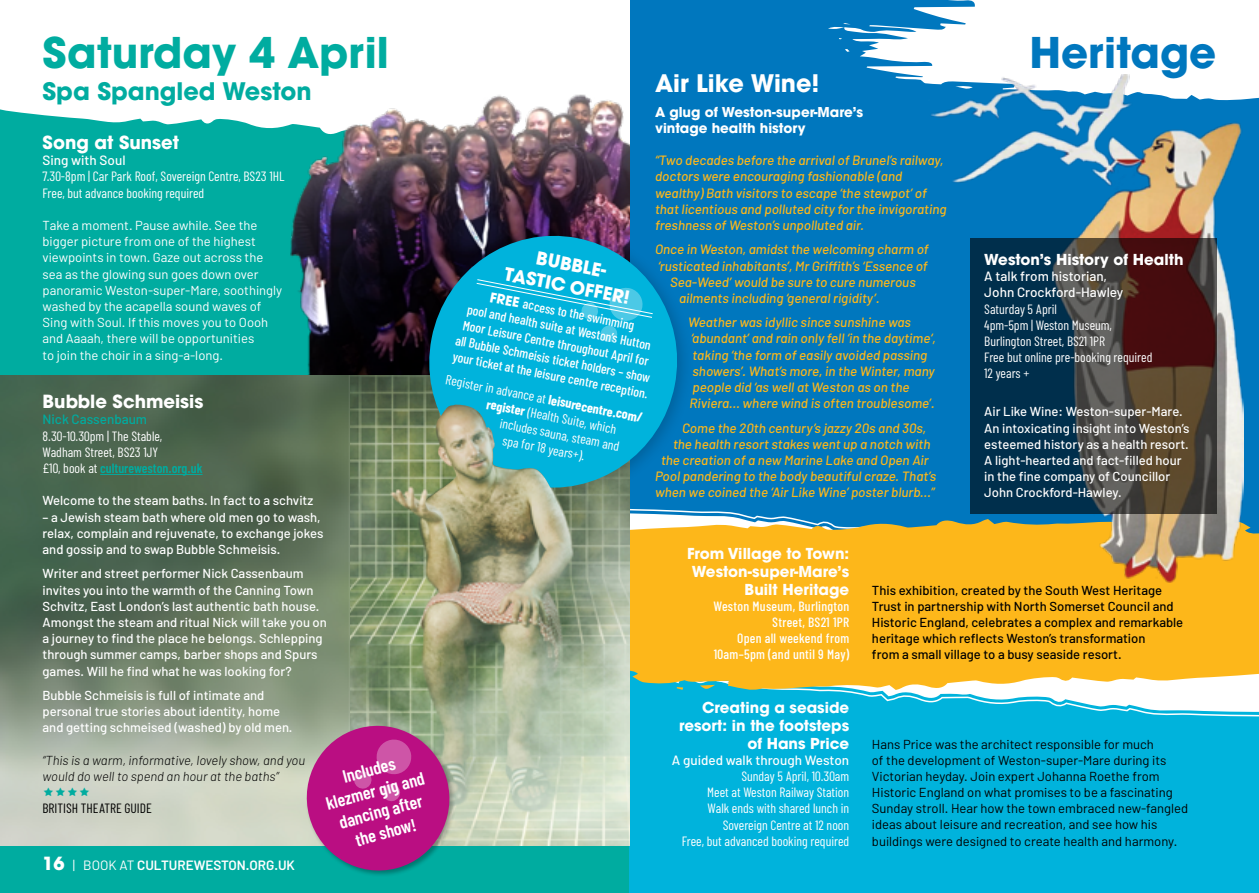
<style>
.page{position:relative;width:1259px;height:893px;background:#fff}
.page>*{position:absolute;margin:0;border:0;box-sizing:border-box;transform-origin:0 0}
.t1{font:700 42px "ITC Avant Garde Std";color:#00aca0}
.t2{font:700 42px "ITC Avant Garde Std";color:#0077be}
.t3{font:700 24px "ITC Avant Garde Std";color:#00aca0}
.t4{font:700 24px "ITC Avant Garde Std";color:#fff}
.t5{font:700 18px/21.6px "ITC Avant Garde Std";color:#fff;text-align:center}
.t6{font:600 18px/21.6px "Barlow Condensed";color:#fff;text-align:center}
.t7{font:700 15px/18px "ITC Avant Garde Std";color:#fff;text-align:right}
.t8{font:italic 500 13.5px/16.2px "Barlow";color:#fdb71a}
.t9{font:13.5px/16.2px "Barlow Condensed";color:#fff}
.t10{font:500 13.5px/16.2px "Barlow Condensed";letter-spacing:.02em;color:#fff;text-align:center}
.t11{font:500 13.5px/16.2px "Barlow";color:#fff}
.t12{font:700 13.5px/16.2px "ITC Avant Garde Std";color:#fff}
.t13{font:600 13.5px "Barlow";color:#fff}
.t14{font:13.5px "Barlow Condensed";color:#000}
.t15{font:500 13.5px "Barlow";color:#00aca0}
.t16{font:500 13.05px/16.2px "Barlow";color:#fff}
.t17{font:13.05px/16.2px "Barlow";color:#000}
.t18{font:13.05px/16.2px "Barlow";color:#fff}
.t19{font:500 13.05px/16.2px "Barlow";color:#000}
.t20{font:italic 300 13.05px/16.2px "Barlow";color:#000}
.s1{font-weight:600;color:#00aca0}
.s2{font-family:"ITC Avant Garde Std";font-weight:700;font-size:18px}
.s3{font-weight:400}
.s4{font-family:"ITC Avant Garde Std";font-weight:700}
.s5{font-weight:700}
</style>
<div class="page">
<div style="left:629px;top:0;width:630px;height:578px;background:#0077be"></div>
<div style="left:0;top:0;width:629px;height:376px;background:#00aca0"></div>
<svg style="left:828px;top:0;width:431px;height:100px"></svg>
<div style="left:0;top:3px;width:629px;height:126px;background:#fff"></div>
<hr style="left:0;top:0;width:629px;height:3px;background:#fff">
<div style="left:0;top:846px;width:629px;height:47px;background:#00aca0"></div>
<div style="left:629px;top:619px;width:630px;height:274px;background:#00b3dc"></div>
<svg style="left:629px;top:504px;width:429px;height:206px"></svg>
<svg style="left:1058px;top:692px;width:201px;height:25px"></svg>
<svg style="left:629px;top:517px;width:630px;height:175px;background:#f4ba2f"></svg>
<img style="left:290px;top:92px;width:339px;height:284px">
<img style="left:351px;top:376px;width:278px;height:470px">
<div style="left:0;top:376px;width:351px;height:470px;background:#000;opacity:.75"></div>
<img style="left:918px;top:75px;width:325px;height:507px">
<svg style="left:969px;top:238px;width:247px;height:276px;background:#2d363e"></svg>
<hr style="left:100px;top:474px;width:102px;height:1px;background:#00aca0">
<div style="left:418px;top:225px;width:276px;height:279px;background:#000;opacity:.2"></div>
<svg style="left:418px;top:225px;width:270px;height:273px;fill:#00b3dc"></svg>
<svg style="left:476px;top:279px;width:177px;height:64px;background:#10b7de"></svg>
<svg style="left:299px;top:718px;width:158px;height:157px;background:#a34b8d"></svg>
<img style="left:425px;top:405px;width:147px;height:158px">
<svg style="left:44px;top:787px;width:45px;height:9px"></svg>
<h1 class="t1" style="left:43px;top:24px;width:348px">Saturday 4 April</h1>
<h2 class="t3" style="left:43px;top:75px;width:271px">Spa Spangled Weston</h2>
<h3 class="t5" style="left:43px;top:131px;width:138px">Song at Sunset</h3>
<p class="t11" style="left:43px;top:152px;width:84px">Sing with Soul</p>
<p class="t9" style="left:43px;top:168px;width:243px">7.30-8pm | Car Park Roof, Sovereign Centre, BS23 1HL<br>Free, but advance booking required</p>
<p class="t18" style="left:43px;top:217px;width:241px">Take a moment. Pause awhile. See the bigger picture from one of the highest viewpoints in town. Gaze out across the sea as the glowing sun goes down over panoramic Weston-super-Mare, soothingly washed by the acapella sound waves of Sing with Soul. If this moves you to Oooh and Aaaah, there will be opportunities<br>to join the choir in a sing-a-long.</p>
<h3 class="t5" style="left:43px;top:391px;width:162px">Bubble Schmeisis</h3>
<p class="t15" style="left:43px;top:411px;width:106px">Nick Cassenbaum</p>
<p class="t9" style="left:43px;top:427px;width:161px">8.30-10.30pm | The Stable,<br>Wadham Street, BS23 1JY<br>£10, book at <span class="s1">cultureweston.org.uk</span></p>
<p class="t16" style="left:43px;top:492px;width:272px">Welcome to the steam baths. In fact to a schvitz</p>
<p class="t16" style="left:43px;top:509px;width:282px">– a Jewish steam bath where old men go to wash, relax, complain and rejuvenate, to exchange jokes and gossip and to swap Bubble Schmeisis.</p>
<p class="t16" style="left:43px;top:565px;width:286px">Writer and street performer Nick Cassenbaum invites you into the warmth of the Canning Town Schvitz, East London’s last authentic bath house.<br>Amongst the steam and ritual Nick will take you on a journey to find the place he belongs. Schlepping through summer camps, barber shops and Spurs games. Will he find what he was looking for?</p>
<p class="t16" style="left:43px;top:687px;width:251px">Bubble Schmeisis is full of intimate and personal true stories about identity, home and getting schmeised (washed) by old men.</p>
<p class="t20" style="left:43px;top:752px;width:264px">“This is a warm, informative, lovely show, and you would do well to spend an hour at the baths”</p>
<p class="t14" style="left:43px;top:800px;width:111px">BRITISH THEATRE GUIDE</p>
<h3 class="t6" style="left:318px;top:772px;width:103px;rotate:-15deg">Includes klezmer gig and dancing after the show!</h3>
<p class="t13" style="left:43px;top:857px;width:254px"><span class="s2">16</span> <span class="s3">| BOOK AT</span> CULTUREWESTON.ORG.UK</p>
<h2 class="t4" style="left:655px;top:67px;width:166px">Air Like Wine!</h2>
<p class="t12" style="left:655px;top:103px;width:210px">A glug of Weston-super-Mare’s vintage health history</p>
<p class="t8" style="left:655px;top:152px;width:293px">“Two decades before the arrival of Brunel’s railway, doctors were encouraging fashionable (and wealthy) Bath visitors to escape ‘the stewpot’ of that licentious and polluted city for the invigorating freshness of Weston’s unpolluted air.</p>
<p class="t8" style="left:655px;top:241px;width:275px">Once in Weston, amidst the welcoming charm of</p>
<p class="t8" style="left:658px;top:257px;width:271px">‘rusticated inhabitants’, Mr Griffith’s ‘Essence of</p>
<p class="t8" style="left:670px;top:274px;width:247px">Sea-Weed’ would be sure to cure numerous</p>
<p class="t8" style="left:679px;top:290px;width:202px">ailments including ‘general rigidity’.</p>
<p class="t8" style="left:688px;top:314px;width:249px">Weather was idyllic since sunshine was ‘abundant’ and rain only fell ‘in the daytime‘, taking ‘the form of easily avoided passing showers’. What’s more, in the Winter, many people did ‘as well at Weston as on the Riviera... where wind is often troublesome’.</p>
<p class="t8" style="left:682px;top:419px;width:246px">Come the 20th century’s jazzy 20s and 30s,</p>
<p class="t8" style="left:673px;top:436px;width:259px">the health resort stakes went up a notch with</p>
<p class="t8" style="left:661px;top:452px;width:269px">the creation of a new Marine Lake and Open Air</p>
<p class="t8" style="left:655px;top:468px;width:282px">Pool pandering to the body beautiful craze. That’s</p>
<p class="t8" style="left:655px;top:484px;width:281px">when we coined the ‘Air Like Wine’ poster blurb...”</p>
<h3 class="t5" style="left:511px;top:241px;width:129px;rotate:11deg">BUBBLE-<br>TASTIC OFFER!</h3>
<p class="t10" style="left:466px;top:284px;width:200px;rotate:11deg"><span class="s4">FREE</span> access to the swimming<br>pool and health suite at Weston’s Hutton Moor Leisure Centre throughout April for all Bubble Schmeisis ticket holders – show your ticket at the leisure centre reception.</p>
<p class="t9" style="left:491px;top:380px;width:157px;text-indent:-45px;rotate:11deg">Register in advance at <span class="s5">leisurecentre.com/ register</span> (Health Suite, which</p>
<p class="t9" style="left:507px;top:416px;width:117px;text-indent:-6px;rotate:11deg">includes sauna, steam and spa for 18 years+).</p>
<h1 class="t2" style="left:1029px;top:24px;width:189px">Heritage</h1>
<p class="t7" style="left:984px;top:250px;width:201px">Weston’s History of Health</p>
<p class="t11" style="left:984px;top:268px;width:141px">A talk from historian,<br>John Crockford-Hawley</p>
<p class="t9" style="left:984px;top:300px;width:170px">Saturday 5 April<br>4pm-5pm | Weston Museum,<br>Burlington Street, BS21 1PR<br>Free but online pre-booking required<br>12 years +</p>
<p class="t16" style="left:984px;top:403px;width:207px">Air Like Wine: Weston-super-Mare.<br>An intoxicating insight into Weston’s esteemed history as a health resort.<br>A light-hearted and fact-filled hour in the fine company of Councillor John Crockford-Hawley.</p>
<p class="t7" style="left:687px;top:544px;width:164px">From Village to Town:<br>Weston-super-Mare’s<br>Built Heritage</p>
<p class="t10" style="left:713px;top:598px;width:137px;text-align:right">Weston Museum, Burlington<br>Street, BS21 1PR<br>Open all weekend from<br>10am–5pm (and until 9 May)</p>
<p class="t7" style="left:679px;top:698px;width:172px">Creating a seaside resort: in the footsteps of Hans Price</p>
<p class="t11" style="left:672px;top:751px;width:179px">A guided walk through Weston</p>
<p class="t9" style="left:682px;top:768px;width:169px;text-align:right">Sunday 5 April, 10.30am<br>Meet at Weston Railway Station<br>Walk ends with shared lunch in<br>Sovereign Centre at 12 noon<br>Free, but advanced booking required</p>
<p class="t19" style="left:872px;top:581px;width:313px">This exhibition, created by the South West Heritage Trust in partnership with North Somerset Council and Historic England, celebrates a complex and remarkable heritage which reflects Weston’s transformation<br>from a small village to a busy seaside resort.</p>
<p class="t17" style="left:872px;top:735px;width:318px">Hans Price was the architect responsible for much<br>of the development of Weston-super-Mare during its Victorian heyday. Join expert Johanna Roethe from Historic England on what promises to be a fascinating Sunday stroll. Hear how the town embraced new-fangled ideas about leisure and recreation, and see how his buildings were designed to create health and harmony.</p>
</div>
